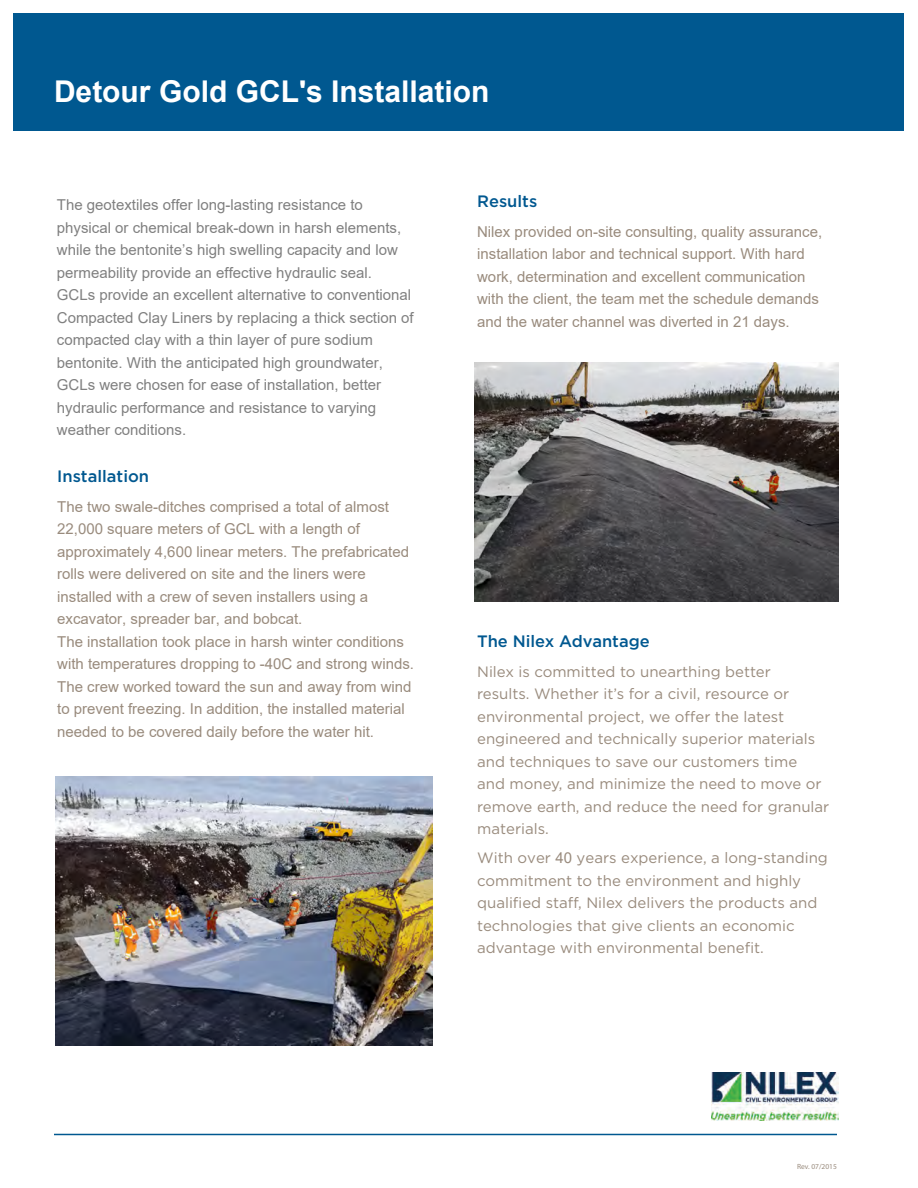
<style>
.page{position:relative;width:918px;height:1188px;background:#fff}
.page>*{position:absolute;margin:0;border:0;box-sizing:border-box;transform-origin:0 0}
.Page_Two_Head{font:700 30px "Arial";color:#fff}
.Body-main{font:500 16.5px "Gotham";color:#005890}
.Nilex_com{font:500 16.5px "Gotham";color:#005890}
.Nilex_com-2{font:15px/22.5px "Arial";color:#998b7d}
.Body-main-2{font:15px/22.5px "Gotham";color:#998b7d}
.t1{font:15px/22.5px "Arial";color:#808080}
.Revision{font:7.5px "Myriad Pro";color:#998b7d}
.s1{font-family:"Arial"}
</style>
<div class="page">
<div style="left:14px;top:14px;width:890px;height:117px;background:#005890"></div>
<img style="left:712px;top:1072px;width:126px;height:48px">
<hr style="left:54px;top:1134px;width:783px;height:1px;background:#005890">
<img style="left:55px;top:776px;width:378px;height:269px">
<img style="left:475px;top:363px;width:364px;height:239px">
<p class="Page_Two_Head" style="left:54px;top:70px;width:437px">Detour Gold GCL's Installation</p>
<p class="t1" style="left:57px;top:194px;width:358px">The geotextiles offer long-lasting resistance to physical or chemical break-down in harsh elements, while the bentonite’s high swelling capacity and low permeability provide an effective hydraulic seal.<br>GCLs provide an excellent alternative to conventional Compacted Clay Liners by replacing a thick section of compacted clay with a thin layer of pure sodium bentonite. With the anticipated high groundwater, GCLs were chosen for ease of installation, better hydraulic performance and resistance to varying weather conditions.</p>
<p class="Body-main" style="left:57px;top:465px;width:93px">Installation</p>
<p class="Nilex_com-2" style="left:57px;top:495px;width:358px">The two swale-ditches comprised a total of almost 22,000 square meters of GCL with a length of approximately 4,600 linear meters. The prefabricated rolls were delivered on site and the liners were installed with a crew of seven installers using a excavator, spreader bar, and bobcat.<br>The installation took place in harsh winter conditions with temperatures dropping to -40C and strong winds.<br>The crew worked toward the sun and away from wind to prevent freezing. In addition, the installed material needed to be covered daily before the water hit.</p>
<p class="Nilex_com" style="left:477px;top:190px;width:62px">Results</p>
<p class="Nilex_com-2" style="left:477px;top:220px;width:347px">Nilex provided on-site consulting, quality assurance, installation labor and technical support. With hard work, determination and excellent communication with the client, the team met the schedule demands and the water channel was diverted in 21 days.</p>
<p class="Body-main" style="left:477px;top:630px;width:174px">The Nilex Advantage</p>
<p class="Body-main-2" style="left:477px;top:660px;width:354px">Nilex is committed to unearthing better<br>results. Whether it’s for a civil, resource or environmental project, we offer the latest engineered and technically superior materials and techniques to save our customers time<br>and money, and minimize the need to move or remove earth, and reduce the need for granular materials.</p>
<p class="Body-main-2" style="left:477px;top:846px;width:352px">With over <span class="s1">40</span> years experience, a long-standing commitment to the environment and highly qualified staff, Nilex delivers the products and technologies that give clients an economic advantage with environmental benefit.</p>
<p class="Revision" style="left:797px;top:1162px;width:41px">Rev. 07/2015</p>
</div>
